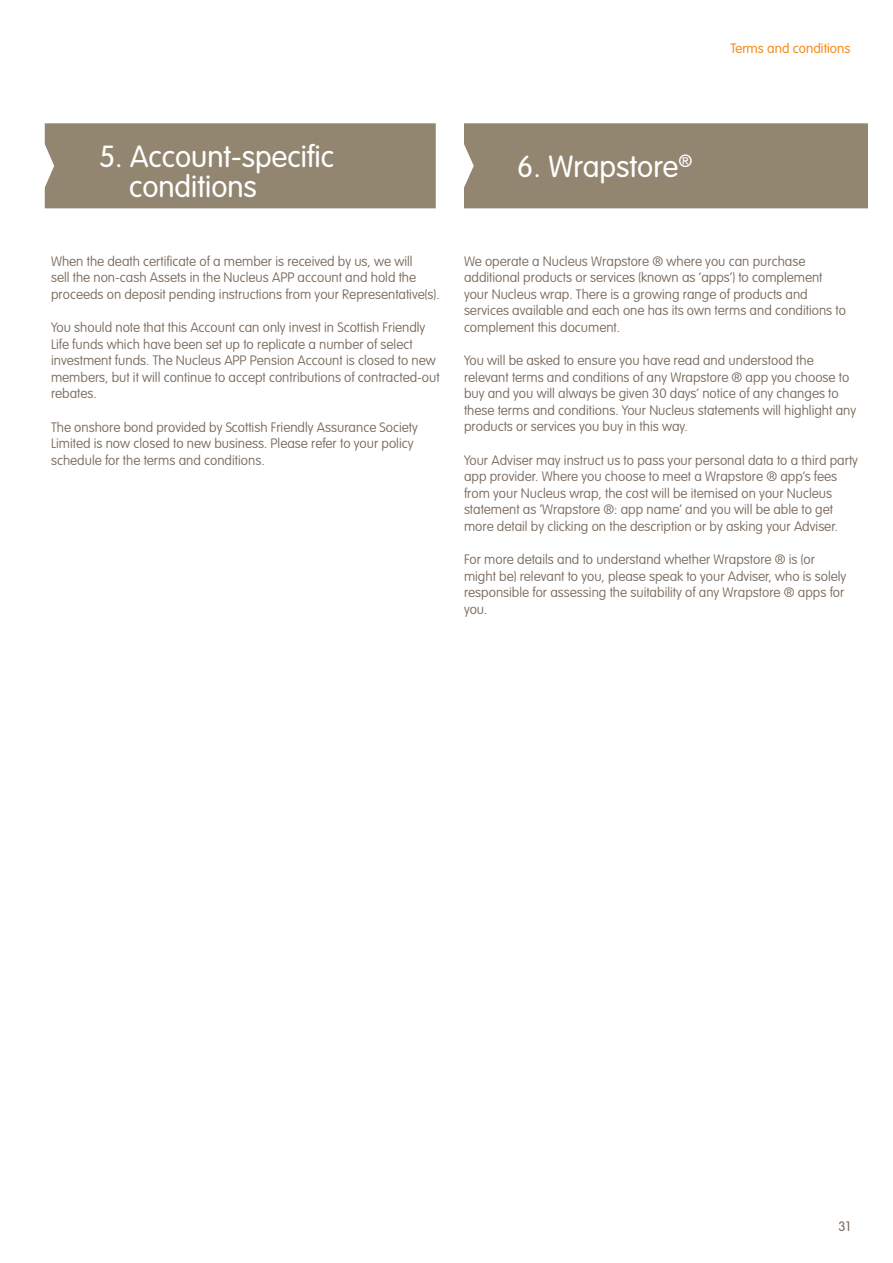
<style>
.page{position:relative;width:893px;height:1263px;background:#fff}
.page>*{position:absolute;margin:0;border:0;box-sizing:border-box;transform-origin:0 0}
.Section_title{font:300 30px "VAG Rounded Std";color:#fff}
.Section_title-2{font:300 17.55px "VAG Rounded Std";color:#fff}
.Body_copy{font:100 13.5px/16.5px "VAG Rounded Std";color:#78695c}
.t1{font:300 13.5px "VAG Rounded Std";color:#f68e1e}
.t2{font:300 13.5px "VAG Rounded Std";color:#78695c}
</style>
<div class="page">
<div style="left:464px;top:123px;width:404px;height:85px;background:#938671"></div>
<div style="left:45px;top:123px;width:391px;height:85px;background:#938671"></div>
<p class="Section_title" style="left:99px;top:139px;width:237px">5. Account-specific</p>
<p class="Section_title-2" style="left:678px;top:151px;width:15px">®</p>
<p class="Section_title" style="left:129px;top:169px;width:129px">conditions</p>
<p class="Section_title" style="left:517px;top:150px;width:163px">6. Wrapstore</p>
<p class="t1" style="left:731px;top:40px;width:121px">Terms and conditions</p>
<p class="Body_copy" style="left:51px;top:253px;width:390px">When the death certificate of a member is received by us, we will<br>sell the non-cash Assets in the Nucleus APP account and hold the proceeds on deposit pending instructions from your Representative(s).</p>
<p class="Body_copy" style="left:51px;top:319px;width:390px">You should note that this Account can only invest in Scottish Friendly Life funds which have been set up to replicate a number of select investment funds. The Nucleus APP Pension Account is closed to new members, but it will continue to accept contributions of contracted-out rebates.</p>
<p class="Body_copy" style="left:51px;top:419px;width:368px">The onshore bond provided by Scottish Friendly Assurance Society<br>Limited is now closed to new business. Please refer to your policy schedule for the terms and conditions.</p>
<p class="Body_copy" style="left:464px;top:253px;width:383px">We operate a Nucleus Wrapstore ® where you can purchase additional products or services (known as ‘apps’) to complement your Nucleus wrap. There is a growing range of products and services available and each one has its own terms and conditions to complement this document.</p>
<p class="Body_copy" style="left:464px;top:352px;width:394px">You will be asked to ensure you have read and understood the relevant terms and conditions of any Wrapstore ® app you choose to buy and you will always be given 30 days’ notice of any changes to these terms and conditions. Your Nucleus statements will highlight any products or services you buy in this way.</p>
<p class="Body_copy" style="left:464px;top:452px;width:395px">Your Adviser may instruct us to pass your personal data to a third party app provider. Where you choose to meet a Wrapstore ® app’s fees from your Nucleus wrap, the cost will be itemised on your Nucleus statement as ‘Wrapstore ®: app name’ and you will be able to get more detail by clicking on the description or by asking your Adviser.</p>
<p class="Body_copy" style="left:464px;top:552px;width:384px">For more details and to understand whether Wrapstore ® is (or might be) relevant to you, please speak to your Adviser, who is solely responsible for assessing the suitability of any Wrapstore ® apps for you.</p>
<p class="t2" style="left:838px;top:1218px;width:13px">31</p>
</div>
